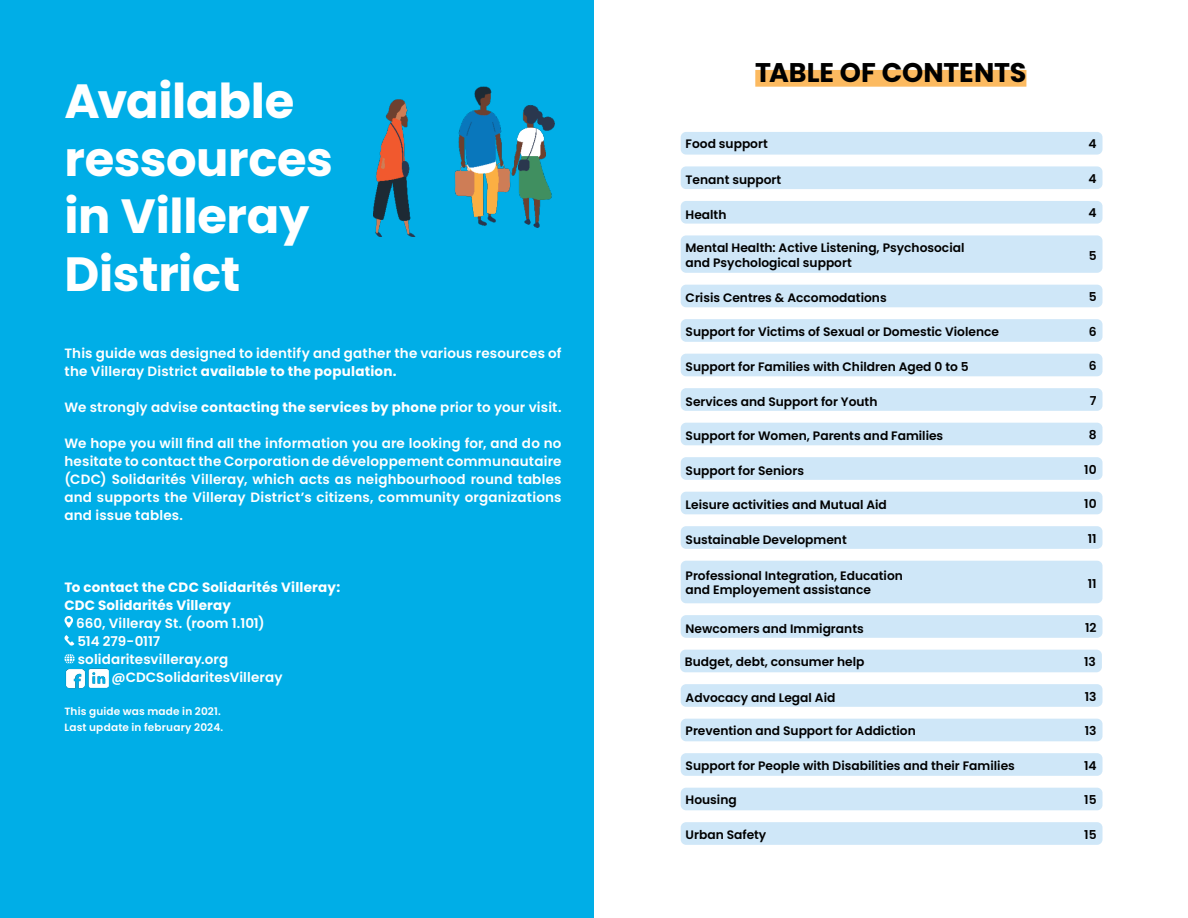
<style>
.page{position:relative;width:1188px;height:918px;background:#fff}
.page>*{position:absolute;margin:0;border:0;box-sizing:border-box;transform-origin:0 0}
.t1{font:700 48px/57.6px "Poppins";letter-spacing:-.005em;color:#fff}
.t2{font:700 27px "Poppins";letter-spacing:-.01em;color:#000}
.t3{font:600 13.5px/18px "Poppins";letter-spacing:.01em;color:#fff}
.t4{font:700 13.5px/18px "Poppins";letter-spacing:.015em;color:#fff}
.t5{font:600 12.3px/14.7px "Poppins";color:#000}
.t6{font:600 10.5px/16.5px "Poppins";letter-spacing:.015em;color:#fff}
.s1{font-weight:700}
</style>
<div class="page">
<div style="left:0;top:0;width:594px;height:918px;background:#00aee7"></div>
<svg style="left:64px;top:616px;width:9px;height:12px"></svg>
<svg style="left:64px;top:635px;width:10px;height:11px"></svg>
<svg style="left:64px;top:654px;width:11px;height:10px"></svg>
<img style="left:89px;top:669px;width:19px;height:19px">
<img style="left:65px;top:669px;width:20px;height:19px">
<div style="left:755px;top:70px;width:271px;height:17px;background:#fcba60"></div>
<div style="left:681px;top:132px;width:422px;height:23px;background:#cfe7f8;border-radius:5px"></div>
<div style="left:681px;top:354px;width:422px;height:22px;background:#cfe7f8;border-radius:5px"></div>
<div style="left:681px;top:561px;width:422px;height:42px;background:#cfe7f8;border-radius:5px"></div>
<div style="left:681px;top:719px;width:422px;height:22px;background:#cfe7f8;border-radius:5px"></div>
<div style="left:681px;top:235px;width:422px;height:38px;background:#cfe7f8;border-radius:5px"></div>
<div style="left:681px;top:319px;width:422px;height:23px;background:#cfe7f8;border-radius:5px"></div>
<div style="left:681px;top:753px;width:422px;height:23px;background:#cfe7f8;border-radius:5px"></div>
<div style="left:681px;top:423px;width:422px;height:22px;background:#cfe7f8;border-radius:5px"></div>
<div style="left:681px;top:615px;width:422px;height:23px;background:#cfe7f8;border-radius:5px"></div>
<div style="left:681px;top:822px;width:422px;height:23px;background:#cfe7f8;border-radius:5px"></div>
<div style="left:681px;top:285px;width:422px;height:22px;background:#cfe7f8;border-radius:5px"></div>
<div style="left:681px;top:457px;width:422px;height:23px;background:#cfe7f8;border-radius:5px"></div>
<div style="left:681px;top:201px;width:422px;height:23px;background:#cfe7f8;border-radius:5px"></div>
<div style="left:681px;top:388px;width:422px;height:23px;background:#cfe7f8;border-radius:5px"></div>
<div style="left:681px;top:492px;width:422px;height:22px;background:#cfe7f8;border-radius:5px"></div>
<div style="left:681px;top:684px;width:422px;height:23px;background:#cfe7f8;border-radius:5px"></div>
<div style="left:680px;top:650px;width:422px;height:22px;background:#cfe7f8;border-radius:5px"></div>
<div style="left:681px;top:788px;width:422px;height:22px;background:#cfe7f8;border-radius:5px"></div>
<div style="left:681px;top:166px;width:422px;height:23px;background:#cfe7f8;border-radius:5px"></div>
<div style="left:681px;top:526px;width:422px;height:23px;background:#cfe7f8;border-radius:5px"></div>
<img style="left:374px;top:87px;width:181px;height:150px">
<h1 class="t1" style="left:64px;top:73px;width:270px">Available ressources in Villeray<br>District</h1>
<p class="t3" style="left:64px;top:344px;width:499px">This guide was designed to identify and gather the various resources of the Villeray District <span class="s1">available to the population.</span></p>
<p class="t3" style="left:64px;top:398px;width:499px">We strongly advise <span class="s1">contacting the services by phone</span> prior to your visit.</p>
<p class="t3" style="left:64px;top:434px;width:499px;text-align:justify">We hope you will find all the information you are looking for, and do no hesitate to contact the Corporation de développement communautaire (CDC) Solidarités Villeray, which acts as neighbourhood round tables and supports the Villeray District’s citizens, community organizations and issue tables.</p>
<p class="t4" style="left:64px;top:578px;width:277px">To contact the CDC Solidarités Villeray:<br>CDC Solidarités Villeray</p>
<p class="t3" style="left:76px;top:614px;width:190px">660, Villeray St. (room 1.101)<br>514 279-0117 solidaritesvilleray.org</p>
<p class="t3" style="left:112px;top:668px;width:173px">@CDCSolidaritesVilleray</p>
<p class="t6" style="left:64px;top:703px;width:160px">This guide was made in 2021.<br>Last update in february 2024.</p>
<h2 class="t2" style="left:755px;top:57px;width:273px">TABLE OF CONTENTS</h2>
<p class="t5" style="left:686px;top:137px;width:84px">Food support</p>
<p class="t5" style="left:1089px;top:137px;width:10px">4</p>
<p class="t5" style="left:686px;top:173px;width:97px">Tenant support</p>
<p class="t5" style="left:1089px;top:171px;width:10px">4</p>
<p class="t5" style="left:686px;top:207px;width:42px">Health</p>
<p class="t5" style="left:1089px;top:206px;width:10px">4</p>
<p class="t5" style="left:686px;top:240px;width:280px">Mental Health: Active Listening, Psychosocial and Psychological support</p>
<p class="t5" style="left:1089px;top:248px;width:9px">5</p>
<p class="t5" style="left:686px;top:291px;width:203px">Crisis Centres &amp; Accomodations</p>
<p class="t5" style="left:1089px;top:289px;width:9px">5</p>
<p class="t5" style="left:686px;top:324px;width:315px">Support for Victims of Sexual or Domestic Violence</p>
<p class="t5" style="left:1089px;top:324px;width:9px">6</p>
<p class="t5" style="left:686px;top:360px;width:285px">Support for Families with Children Aged 0 to 5</p>
<p class="t5" style="left:1089px;top:358px;width:9px">6</p>
<p class="t5" style="left:686px;top:394px;width:193px">Services and Support for Youth</p>
<p class="t5" style="left:1090px;top:393px;width:8px">7</p>
<p class="t5" style="left:686px;top:429px;width:259px">Support for Women, Parents and Families</p>
<p class="t5" style="left:1089px;top:427px;width:9px">8</p>
<p class="t5" style="left:686px;top:463px;width:120px">Support for Seniors</p>
<p class="t5" style="left:1084px;top:462px;width:14px">10</p>
<p class="t5" style="left:686px;top:498px;width:203px">Leisure activities and Mutual Aid</p>
<p class="t5" style="left:1084px;top:496px;width:14px">10</p>
<p class="t5" style="left:686px;top:532px;width:163px">Sustainable Development</p>
<p class="t5" style="left:1088px;top:531px;width:10px">11</p>
<p class="t5" style="left:686px;top:568px;width:219px">Professional Integration, Education and Employement assistance</p>
<p class="t5" style="left:1088px;top:576px;width:10px">11</p>
<p class="t5" style="left:686px;top:621px;width:180px">Newcomers and Immigrants</p>
<p class="t5" style="left:1085px;top:620px;width:13px">12</p>
<p class="t5" style="left:685px;top:654px;width:181px">Budget, debt, consumer help</p>
<p class="t5" style="left:1084px;top:654px;width:13px">13</p>
<p class="t5" style="left:686px;top:690px;width:151px">Advocacy and Legal Aid</p>
<p class="t5" style="left:1085px;top:689px;width:13px">13</p>
<p class="t5" style="left:686px;top:723px;width:232px">Prevention and Support for Addiction</p>
<p class="t5" style="left:1085px;top:723px;width:13px">13</p>
<p class="t5" style="left:686px;top:758px;width:331px">Support for People with Disabilities and their Families</p>
<p class="t5" style="left:1084px;top:758px;width:14px">14</p>
<p class="t5" style="left:686px;top:792px;width:53px">Housing</p>
<p class="t5" style="left:1084px;top:792px;width:14px">15</p>
<p class="t5" style="left:686px;top:827px;width:82px">Urban Safety</p>
<p class="t5" style="left:1084px;top:827px;width:14px">15</p>
</div>
